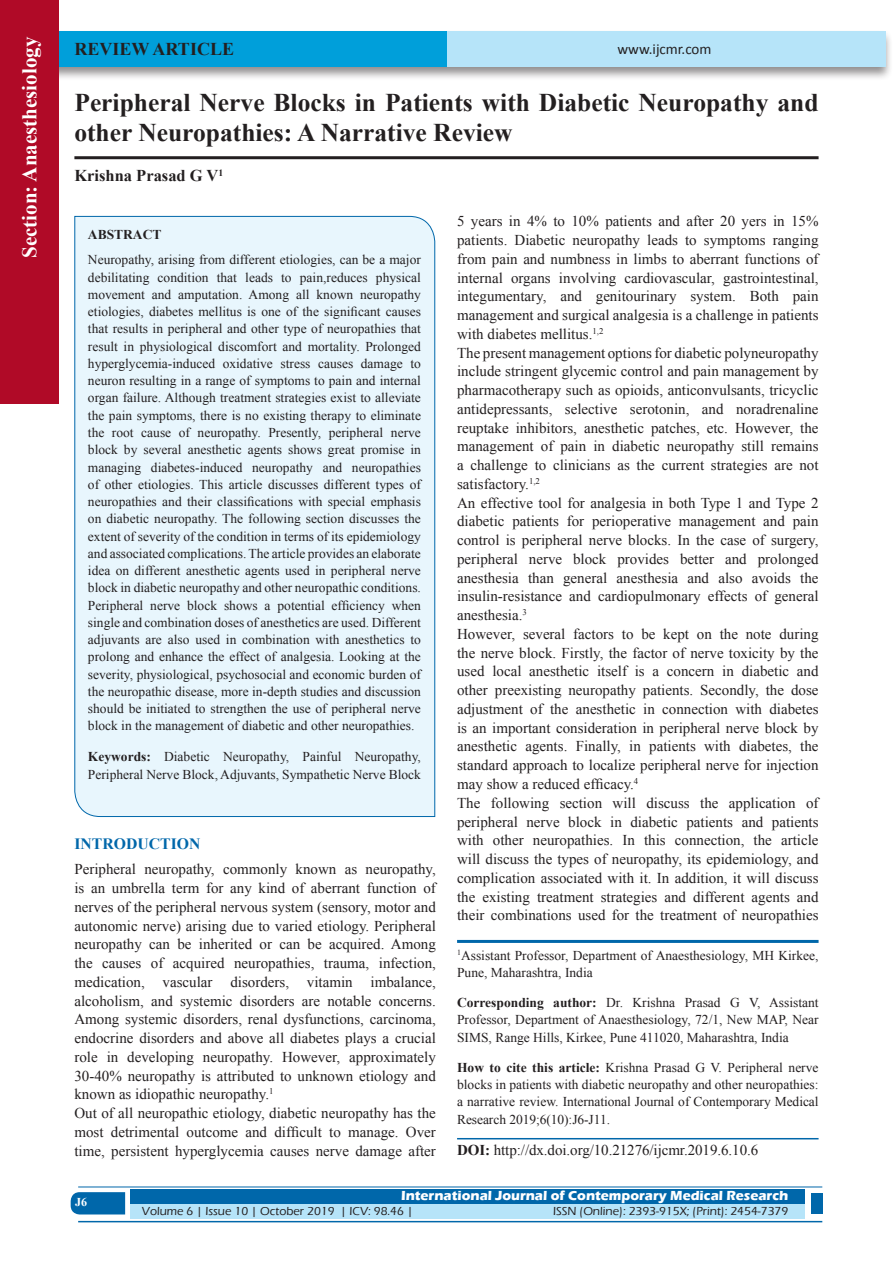
<style>
.page{position:relative;width:893px;height:1263px;background:#fff}
.page>*{position:absolute;margin:0;border:0;box-sizing:border-box;transform-origin:0 0}
.A_Title_New{font:700 25.5px/30px "Times New Roman";color:#231f20}
.t1{font:700 21px "Times New Roman";color:#fff}
.AT_new{font:700 18px "Times New Roman";color:#231f20}
.AU-New{font:700 16.5px "Times New Roman";color:#231f20}
.t2{font:700 15.75px "Times New Roman";color:#0067aa}
.TX_New{font:15px/18.8px "Times New Roman";color:#231f20;text-align:justify}
.t3{font:15px "Calibri";color:#231f20}
.HTC_new{font:13.5px/17.2px "Times New Roman";color:#231f20}
.Corresponding{font:13.5px/17.2px "Times New Roman";color:#231f20;text-align:justify}
.Affi_New{font:13.5px/17.2px "Times New Roman";color:#231f20}
.t4{font:700 13.5px "Eras ITC";color:#fff}
.t5{font:500 12px "Eras ITC";color:#231f20}
.t6{font:700 12px "Times New Roman";color:#fff}
.s1{font-weight:700}
</style>
<div class="page">
<div style="left:19px;top:29px;width:874px;height:52px;background:#231f20;opacity:.5"></div>
<div style="left:28px;top:31px;width:857px;height:35px;background:#b6e4f9"></div>
<div style="left:28px;top:31px;width:418px;height:35px;background:#009fda"></div>
<svg style="left:71px;top:1192px;width:54px;height:22px"></svg>
<div style="left:130px;top:1189px;width:674px;height:15px;background:#0067aa"></div>
<div style="left:130px;top:1204px;width:674px;height:15px;background:#b6e4f9"></div>
<hr style="left:78px;top:1186px;width:744px;height:1px;background:#0067aa">
<hr style="left:78px;top:1221px;width:744px;height:1px;background:#0067aa">
<div style="left:811px;top:1193px;width:11px;height:21px;background:#0067aa"></div>
<div style="left:0;top:0;width:59px;height:404px;background:#b00a27"></div>
<hr style="left:74px;top:156px;width:745px;height:3px;background:#231f20">
<div style="left:74px;top:216px;width:361px;height:601px;background:#e8f6fd"></div>
<hr style="left:457px;top:940px;width:362px;height:3px;background:#0067aa">
<hr style="left:457px;top:1138px;width:362px;height:1px;background:#0067aa">
<h2 class="t1" style="left:15px;top:258px;width:223px;rotate:-90deg">Section: Anaesthesiology</h2>
<p class="AT_new" style="left:74px;top:36px;width:161px">REVIEW ARTICLE</p>
<p class="t3" style="left:617px;top:40px;width:96px">www.ijcmr.com</p>
<p class="A_Title_New" style="left:74px;top:87px;width:746px">Peripheral Nerve Blocks in Patients with Diabetic Neuropathy and other Neuropathies: A Narrative Review</p>
<p class="AU-New" style="left:74px;top:164px;width:150px">Krishna Prasad G V<sup>1</sup></p>
<p class="HTC_new" style="left:88px;top:221px;width:335px;line-height:25.8px"><span class="s1">ABSTRACT<br></span>Neuropathy, arising from different etiologies, can be a major</p>
<p class="HTC_new" style="left:88px;top:268px;width:335px;text-align:justify">debilitating condition that leads to pain,reduces physical movement and amputation. Among all known neuropathy etiologies, diabetes mellitus is one of the significant causes that results in peripheral and other type of neuropathies that result in physiological discomfort and mortality. Prolonged hyperglycemia-induced oxidative stress causes damage to neuron resulting in a range of symptoms to pain and internal organ failure. Although treatment strategies exist to alleviate the pain symptoms, there is no existing therapy to eliminate the root cause of neuropathy. Presently, peripheral nerve block by several anesthetic agents shows great promise in managing diabetes-induced neuropathy and neuropathies of other etiologies. This article discusses different types of neuropathies and their classifications with special emphasis on diabetic neuropathy. The following section discusses the extent of severity of the condition in terms of its epidemiology and associated complications. The article provides an elaborate idea on different anesthetic agents used in peripheral nerve block in diabetic neuropathy and other neuropathic conditions.<br>Peripheral nerve block shows a potential efficiency when single and combination doses of anesthetics are used. Different adjuvants are also used in combination with anesthetics to prolong and enhance the effect of analgesia. Looking at the severity, physiological, psychosocial and economic burden of the neuropathic disease, more in-depth studies and discussion should be initiated to strengthen the use of peripheral nerve block in the management of diabetic and other neuropathies.</p>
<p class="HTC_new" style="left:88px;top:747px;width:335px;line-height:18px"><span class="s1">Keywords:</span> Diabetic Neuropathy, Painful Neuropathy,<br>Peripheral Nerve Block, Adjuvants, Sympathetic Nerve Block</p>
<h1 class="t2" style="left:74px;top:833px;width:127px">INTRODUCTION</h1>
<p class="TX_New" style="left:74px;top:860px;width:363px">Peripheral neuropathy, commonly known as neuropathy, is an umbrella term for any kind of aberrant function of nerves of the peripheral nervous system (sensory, motor and autonomic nerve) arising due to varied etiology. Peripheral neuropathy can be inherited or can be acquired. Among the causes of acquired neuropathies, trauma, infection, medication, vascular disorders, vitamin imbalance, alcoholism, and systemic disorders are notable concerns.<br>Among systemic disorders, renal dysfunctions, carcinoma, endocrine disorders and above all diabetes plays a crucial role in developing neuropathy. However, approximately 30-40% neuropathy is attributed to unknown etiology and known as idiopathic neuropathy.<sup>1</sup></p>
<p class="TX_New" style="left:74px;top:1103px;width:363px">Out of all neuropathic etiology, diabetic neuropathy has the most detrimental outcome and difficult to manage. Over time, persistent hyperglycemia causes nerve damage after</p>
<p class="TX_New" style="left:457px;top:212px;width:363px">5 years in 4% to 10% patients and after 20 yers in 15% patients. Diabetic neuropathy leads to symptoms ranging from pain and numbness in limbs to aberrant functions of internal organs involving cardiovascular, gastrointestinal, integumentary, and genitourinary system. Both pain management and surgical analgesia is a challenge in patients with diabetes mellitus.<sup>1,2</sup></p>
<p class="TX_New" style="left:457px;top:343px;width:363px">The present management options for diabetic polyneuropathy include stringent glycemic control and pain management by pharmacotherapy such as opioids, anticonvulsants, tricyclic antidepressants, selective serotonin, and noradrenaline reuptake inhibitors, anesthetic patches, etc. However, the management of pain in diabetic neuropathy still remains a challenge to clinicians as the current strategies are not satisfactory.<sup>1,2</sup></p>
<p class="TX_New" style="left:457px;top:493px;width:363px">An effective tool for analgesia in both Type 1 and Type 2 diabetic patients for perioperative management and pain control is peripheral nerve blocks. In the case of surgery, peripheral nerve block provides better and prolonged anesthesia than general anesthesia and also avoids the insulin-resistance and cardiopulmonary effects of general anesthesia.<sup>3</sup></p>
<p class="TX_New" style="left:457px;top:624px;width:363px">However, several factors to be kept on the note during the nerve block. Firstly, the factor of nerve toxicity by the used local anesthetic itself is a concern in diabetic and other preexisting neuropathy patients. Secondly, the dose adjustment of the anesthetic in connection with diabetes is an important consideration in peripheral nerve block by anesthetic agents. Finally, in patients with diabetes, the standard approach to localize peripheral nerve for injection may show a reduced efficacy.<sup>4</sup></p>
<p class="TX_New" style="left:457px;top:793px;width:363px">The following section will discuss the application of peripheral nerve block in diabetic patients and patients with other neuropathies. In this connection, the article will discuss the types of neuropathy, its epidemiology, and complication associated with it. In addition, it will discuss the existing treatment strategies and different agents and their combinations used for the treatment of neuropathies</p>
<p class="Affi_New" style="left:457px;top:946px;width:363px"><sup>1</sup>Assistant Professor, Department of Anaesthesiology, MH Kirkee,<br>Pune, Maharashtra, India</p>
<p class="Corresponding" style="left:457px;top:994px;width:363px"><span class="s1">Corresponding author:</span> Dr. Krishna Prasad G V, Assistant Professor, Department of Anaesthesiology, 72/1, New MAP, Near SIMS, Range Hills, Kirkee, Pune 411020, Maharashtra, India</p>
<p class="HTC_new" style="left:457px;top:1058px;width:363px;text-align:justify"><span class="s1">How to cite this article:</span> Krishna Prasad G V. Peripheral nerve blocks in patients with diabetic neuropathy and other neuropathies: a narrative review. International Journal of Contemporary Medical Research 2019;6(10):J6-J11.</p>
<p class="TX_New" style="left:457px;top:1140px;width:303px"><span class="s1">DOI:</span> http://dx.doi.org/10.21276/ijcmr.2019.6.10.6</p>
<h4 class="t6" style="left:75px;top:1194px;width:13px">J6</h4>
<p class="t4" style="left:401px;top:1188px;width:389px">International Journal of Contemporary Medical Research</p>
<p class="t5" style="left:142px;top:1204px;width:273px">Volume 6 | Issue 10 | October 2019 | ICV: 98.46 |</p>
<p class="t5" style="left:553px;top:1204px;width:237px">ISSN (Online): 2393-915X; (Print): 2454-7379</p>
</div>
